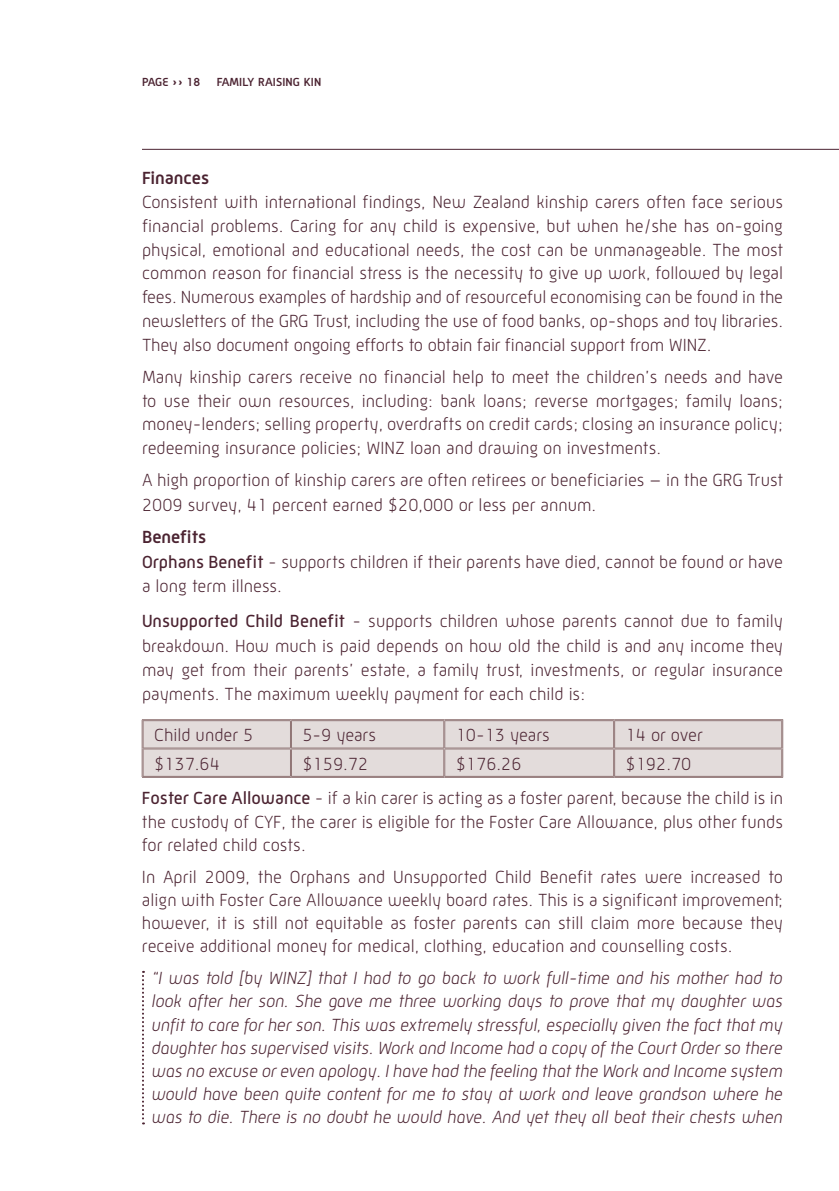
<style>
.page{position:relative;width:839px;height:1191px;background:#fff}
.page>*{position:absolute;margin:0;border:0;box-sizing:border-box;transform-origin:0 0}
.t1{font:18px/23.8px "Mic 32 ML";color:#4b2331;text-align:justify}
.t2{font:italic 18px/23.2px "Mic 32 ML";letter-spacing:-.01em;color:#4b2331;text-align:justify}
.t3{font:700 18px "Mic 32 M";color:#4b2331}
.t4{font:700 12px "Mic 32 M";letter-spacing:.01em;color:#4b2331}
.s1{font-family:"Mic 32";font-weight:500}
</style>
<div class="page">
<hr style="left:142px;top:149px;width:696px;height:1px;background:#4b2331">
<hr style="left:142px;top:719px;width:149px;height:1px;background:#917676">
<hr style="left:291px;top:719px;width:153px;height:1px;background:#917676">
<hr style="left:444px;top:719px;width:170px;height:1px;background:#917676">
<hr style="left:614px;top:719px;width:169px;height:1px;background:#917676">
<svg style="left:142px;top:720px;width:641px;height:57px;background:#dfd7d6"></svg>
<hr style="left:143px;top:748px;width:147px;height:1px;background:#917676">
<hr style="left:143px;top:749px;width:147px;height:1px;background:#917676">
<hr style="left:291px;top:748px;width:153px;height:1px;background:#917676">
<hr style="left:291px;top:749px;width:153px;height:1px;background:#917676">
<hr style="left:444px;top:748px;width:169px;height:1px;background:#917676">
<hr style="left:444px;top:749px;width:169px;height:1px;background:#917676">
<hr style="left:614px;top:748px;width:167px;height:1px;background:#917676">
<hr style="left:614px;top:749px;width:167px;height:1px;background:#917676">
<hr style="left:143px;top:776px;width:147px;height:1px;background:#917676">
<hr style="left:142px;top:777px;width:149px;height:1px;background:#917676">
<hr style="left:291px;top:776px;width:153px;height:1px;background:#917676">
<hr style="left:291px;top:777px;width:153px;height:1px;background:#917676">
<hr style="left:444px;top:776px;width:169px;height:1px;background:#917676">
<hr style="left:444px;top:777px;width:170px;height:1px;background:#917676">
<hr style="left:614px;top:776px;width:167px;height:1px;background:#917676">
<hr style="left:614px;top:777px;width:169px;height:1px;background:#917676">
<svg style="left:142px;top:971px;width:2px;height:153px"></svg>
<p class="t4" style="left:142px;top:77px;width:60px">PAGE ›› 18</p>
<p class="t4" style="left:217px;top:77px;width:106px">FAMILY RAISING KIN</p>
<p class="t3" style="left:142px;top:172px;width:69px">Finances</p>
<p class="t1" style="left:142px;top:192px;width:642px">Consistent with international findings, New Zealand kinship carers often face serious financial problems. Caring for any child is expensive, but when he/she has on-going physical, emotional and educational needs, the cost can be unmanageable. The most common reason for financial stress is the necessity to give up work, followed by legal fees. Numerous examples of hardship and of resourceful economising can be found in the newsletters of the GRG Trust, including the use of food banks, op-shops and toy libraries.<br>They also document ongoing efforts to obtain fair financial support from WINZ.</p>
<p class="t1" style="left:142px;top:366px;width:642px">Many kinship carers receive no financial help to meet the children’s needs and have to use their own resources, including: bank loans; reverse mortgages; family loans; money-lenders; selling property, overdrafts on credit cards; closing an insurance policy; redeeming insurance policies; WINZ loan and drawing on investments.</p>
<p class="t1" style="left:142px;top:469px;width:642px">A high proportion of kinship carers are often retirees or beneficiaries – in the GRG Trust<br>2009 survey, 41 percent earned $20,000 or less per annum.</p>
<p class="t3" style="left:142px;top:530px;width:66px">Benefits</p>
<p class="t1" style="left:142px;top:551px;width:642px"><span class="s1">Orphans Benefit</span> - supports children if their parents have died, cannot be found or have a long term illness.</p>
<p class="t1" style="left:142px;top:610px;width:642px"><span class="s1">Unsupported Child Benefit</span> - supports children whose parents cannot due to family breakdown. How much is paid depends on how old the child is and any income they may get from their parents’ estate, a family trust, investments, or regular insurance payments. The maximum weekly payment for each child is:</p>
<p class="t1" style="left:154px;top:725px;width:101px">Child under 5</p>
<p class="t1" style="left:302px;top:725px;width:75px">5-9 years</p>
<p class="t1" style="left:455px;top:725px;width:96px">10-13 years</p>
<p class="t1" style="left:625px;top:725px;width:79px">14 or over</p>
<p class="t1" style="left:154px;top:753px;width:67px">$137.64</p>
<p class="t1" style="left:302px;top:753px;width:67px">$159.72</p>
<p class="t1" style="left:455px;top:753px;width:67px">$176.26</p>
<p class="t1" style="left:142px;top:747px;width:642px;line-height:34.8px;text-indent:483px">$192.70<br><span class="s1">Foster Care Allowance</span> - if a kin carer is acting as a foster parent, because the child is in</p>
<p class="t1" style="left:142px;top:811px;width:642px;line-height:23.2px">the custody of CYF, the carer is eligible for the Foster Care Allowance, plus other funds for related child costs.</p>
<p class="t1" style="left:142px;top:866px;width:642px;line-height:23.2px">In April 2009, the Orphans and Unsupported Child Benefit rates were increased to align with Foster Care Allowance weekly board rates. This is a significant improvement; however, it is still not equitable as foster parents can still claim more because they receive additional money for medical, clothing, education and counselling costs.</p>
<p class="t2" style="left:152px;top:968px;width:632px">“I was told [by WINZ] that I had to go back to work full-time and his mother had to look after her son. She gave me three working days to prove that my daughter was unfit to care for her son. This was extremely stressful, especially given the fact that my daughter has supervised visits. Work and Income had a copy of the Court Order so there was no excuse or even apology. I have had the feeling that the Work and Income system would have been quite content for me to stay at work and leave grandson where he was to die. There is no doubt he would have. And yet they all beat their chests when</p>
</div>
